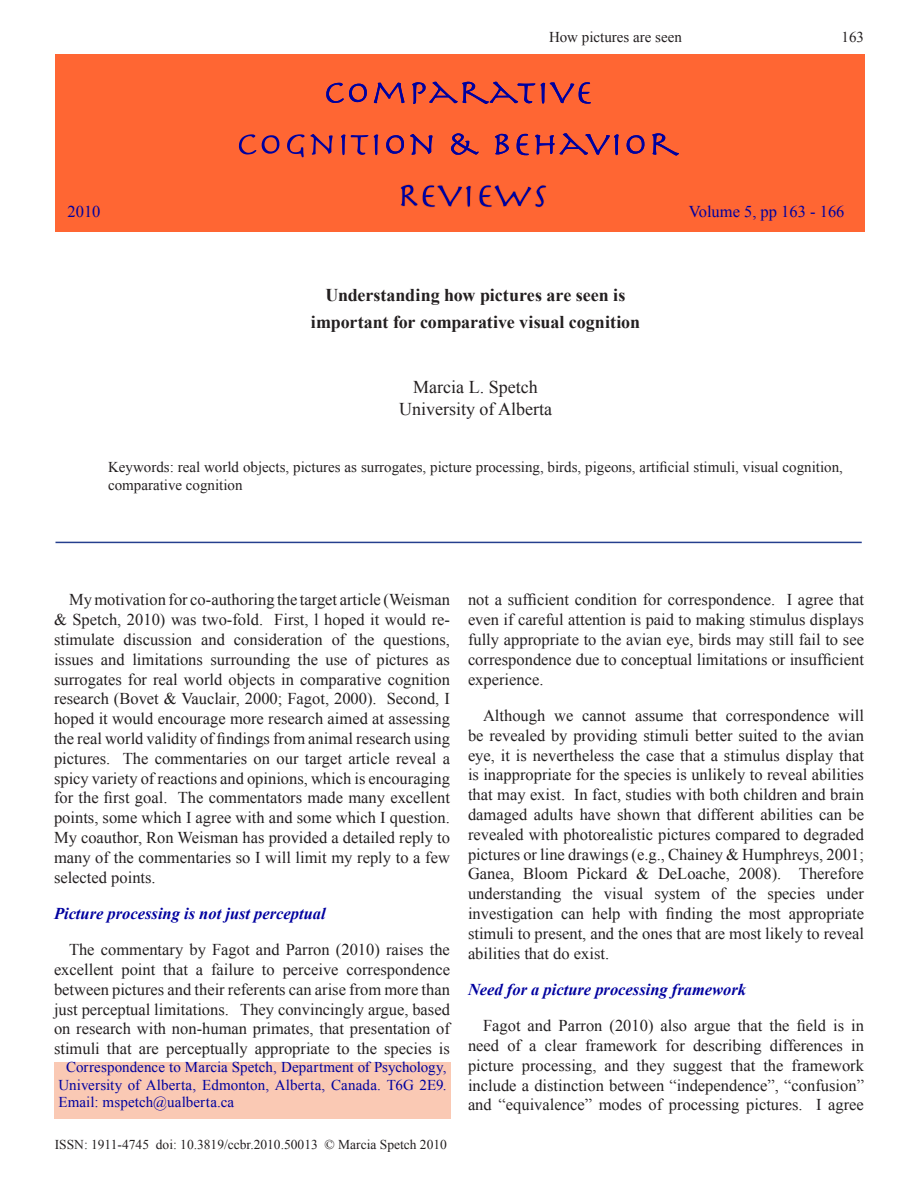
<style>
.page{position:relative;width:918px;height:1188px;background:#fff}
.page>*{position:absolute;margin:0;border:0;box-sizing:border-box;transform-origin:0 0}
.t1{font:700 18px "Times New Roman";letter-spacing:-.005em;color:#231f20}
.t2{font:18px "Times New Roman";color:#231f20}
.t3{font:16.5px/19.8px "Times New Roman";color:#231f20;text-align:justify}
.t4{font:italic 700 16.5px "Times New Roman";color:#00019f}
.t5{font:16.5px "Times New Roman";color:#00019f}
.t6{font:15px/18px "Times New Roman";color:#231f20}
.t7{font:15px/17.2px "Times New Roman";letter-spacing:.01em;color:#00019f;text-align:justify}
.t8{font:13.5px "Times New Roman";color:#231f20}
</style>
<div class="page">
<div style="left:55px;top:55px;width:810px;height:177px;background:#f63"></div>
<svg style="left:326px;top:83px;width:41px;height:20px"></svg>
<svg style="left:374px;top:83px;width:30px;height:20px"></svg>
<svg style="left:412px;top:82px;width:123px;height:22px"></svg>
<svg style="left:541px;top:82px;width:50px;height:22px"></svg>
<svg style="left:239px;top:134px;width:17px;height:20px"></svg>
<svg style="left:262px;top:135px;width:17px;height:19px"></svg>
<svg style="left:287px;top:134px;width:46px;height:23px"></svg>
<svg style="left:341px;top:134px;width:4px;height:21px"></svg>
<svg style="left:351px;top:135px;width:17px;height:20px"></svg>
<svg style="left:374px;top:134px;width:4px;height:21px"></svg>
<svg style="left:386px;top:135px;width:18px;height:19px"></svg>
<svg style="left:410px;top:134px;width:22px;height:21px"></svg>
<svg style="left:451px;top:133px;width:28px;height:22px"></svg>
<svg style="left:495px;top:134px;width:14px;height:20px"></svg>
<svg style="left:517px;top:134px;width:12px;height:21px"></svg>
<svg style="left:535px;top:133px;width:84px;height:22px"></svg>
<svg style="left:627px;top:135px;width:17px;height:19px"></svg>
<svg style="left:652px;top:133px;width:27px;height:23px"></svg>
<svg style="left:400px;top:184px;width:147px;height:24px"></svg>
<div style="left:54px;top:1062px;width:397px;height:57px;background:#fac9b4"></div>
<hr style="left:56px;top:542px;width:806px;height:1px;background:#253f8e">
<p class="t6" style="left:549px;top:28px;width:134px">How pictures are seen</p>
<p class="t6" style="left:842px;top:28px;width:24px">163</p>
<p class="t5" style="left:68px;top:201px;width:34px">2010</p>
<p class="t5" style="left:689px;top:201px;width:157px">Volume 5, pp 163 - 166</p>
<p class="t1" style="left:326px;top:282px;width:301px">Understanding how pictures are seen is</p>
<p class="t1" style="left:311px;top:309px;width:331px">important for comparative visual cognition</p>
<p class="t2" style="left:413px;top:375px;width:126px">Marcia L. Spetch</p>
<p class="t2" style="left:399px;top:396px;width:154px">University of Alberta</p>
<p class="t6" style="left:108px;top:458px;width:736px">Keywords: real world objects, pictures as surrogates, picture processing, birds, pigeons, artificial stimuli, visual cognition, comparative cognition</p>
<p class="t3" style="left:54px;top:590px;width:398px;text-indent:15px">My motivation for co-authoring the target article (Weisman &amp; Spetch, 2010) was two-fold. First, l hoped it would re&shy;stimulate discussion and consideration of the questions, issues and limitations surrounding the use of pictures as surrogates for real world objects in comparative cognition research (Bovet &amp; Vauclair, 2000; Fagot, 2000). Second, I hoped it would encourage more research aimed at assessing the real world validity of findings from animal research using pictures. The commentaries on our target article reveal a spicy variety of reactions and opinions, which is encouraging for the first goal. The commentators made many excellent points, some which I agree with and some which I question.<br>My coauthor, Ron Weisman has provided a detailed reply to many of the commentaries so I will limit my reply to a few selected points.</p>
<p class="t4" style="left:54px;top:902px;width:273px">Picture processing is not just perceptual</p>
<p class="t3" style="left:54px;top:940px;width:398px;text-indent:15px">The commentary by Fagot and Parron (2010) raises the excellent point that a failure to perceive correspondence between pictures and their referents can arise from more than just perceptual limitations. They convincingly argue, based on research with non-human primates, that presentation of stimuli that are perceptually appropriate to the species is</p>
<p class="t7" style="left:58px;top:1059px;width:389px;text-indent:8px">Correspondence to Marcia Spetch, Department of Psychology, University of Alberta, Edmonton, Alberta, Canada. T6G 2E9.<br>Email: mspetch@ualberta.ca</p>
<p class="t8" style="left:55px;top:1136px;width:394px">ISSN: 1911-4745 doi: 10.3819/ccbr.2010.50013 © Marcia Spetch 2010</p>
<p class="t3" style="left:468px;top:590px;width:398px">not a sufficient condition for correspondence. I agree that even if careful attention is paid to making stimulus displays fully appropriate to the avian eye, birds may still fail to see correspondence due to conceptual limitations or insufficient experience.</p>
<p class="t3" style="left:468px;top:705px;width:398px;text-indent:15px">Although we cannot assume that correspondence will be revealed by providing stimuli better suited to the avian eye, it is nevertheless the case that a stimulus display that is inappropriate for the species is unlikely to reveal abilities that may exist. In fact, studies with both children and brain damaged adults have shown that different abilities can be revealed with photorealistic pictures compared to degraded pictures or line drawings (e.g., Chainey &amp; Humphreys, 2001; Ganea, Bloom Pickard &amp; DeLoache, 2008). Therefore understanding the visual system of the species under investigation can help with finding the most appropriate stimuli to present, and the ones that are most likely to reveal abilities that do exist.</p>
<p class="t4" style="left:468px;top:978px;width:280px">Need for a picture processing framework</p>
<p class="t3" style="left:468px;top:1015px;width:398px;text-indent:15px">Fagot and Parron (2010) also argue that the field is in need of a clear framework for describing differences in picture processing, and they suggest that the framework include a distinction between “independence”, “confusion” and “equivalence” modes of processing pictures. I agree</p>
</div>
